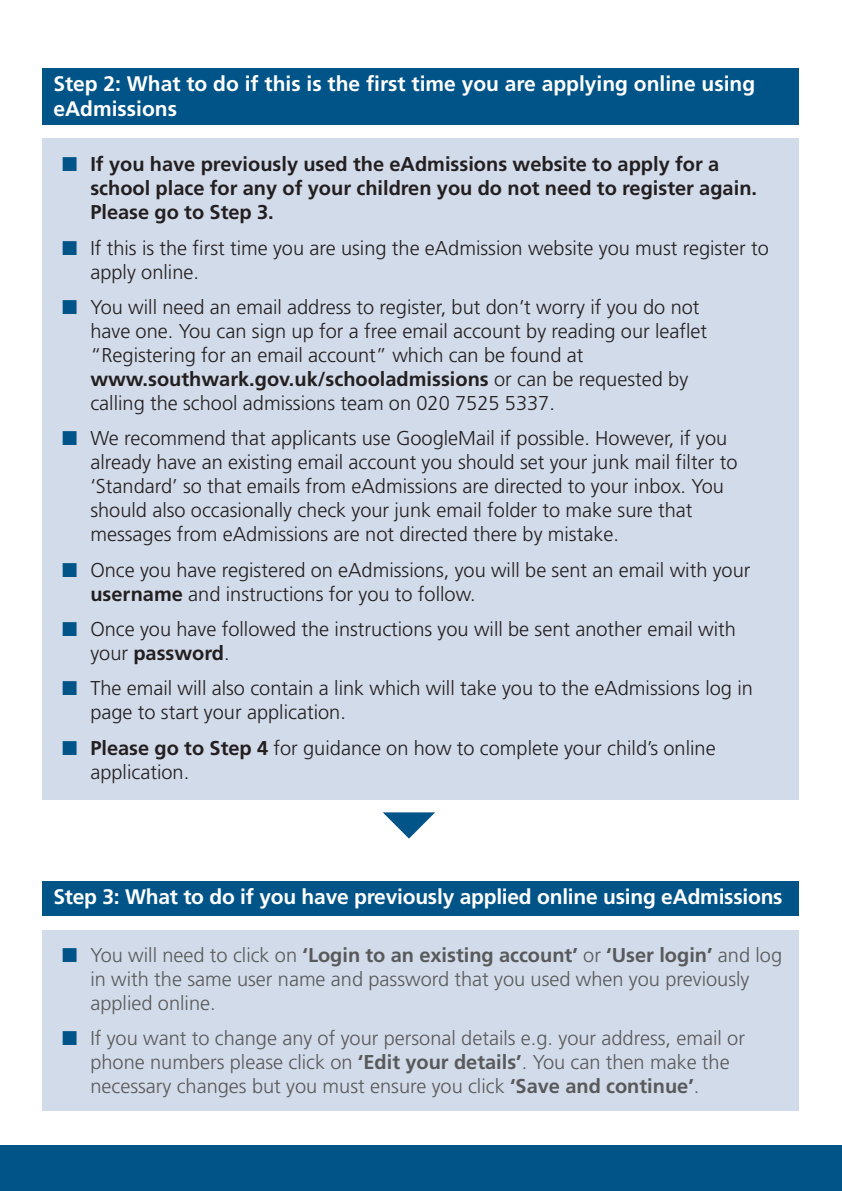
<style>
.page{position:relative;width:842px;height:1191px;background:#fff}
.page>*{position:absolute;margin:0;border:0;box-sizing:border-box;transform-origin:0 0}
.t1{font:700 21px/25px "Frutiger";color:#fff}
.t2{font:300 20px/24px "Frutiger";color:#231f20}
.t3{font:300 20px/24px "Frutiger";color:#58595b}
.t4{font:700 20px/24px "Frutiger";color:#231f20}
.s1{color:#005488}
.s2{font-weight:700}
</style>
<div class="page">
<div style="left:43px;top:138px;width:756px;height:661px;background:#d2dbe9"></div>
<div style="left:43px;top:68px;width:756px;height:57px;background:#005488"></div>
<div style="left:0;top:1145px;width:842px;height:46px;background:#005488"></div>
<svg style="left:383px;top:812px;width:52px;height:26px"></svg>
<div style="left:43px;top:930px;width:756px;height:180px;background:#d2dbe9"></div>
<div style="left:43px;top:881px;width:756px;height:34px;background:#005488"></div>
<p class="t1" style="left:53px;top:73px;width:703px">Step 2: What to do if this is the first time you are applying online using eAdmissions</p>
<p class="t4" style="left:90px;top:154px;width:668px;text-indent:-28px"><span class="s1">■</span> If you have previously used the eAdmissions website to apply for a school place for any of your children you do not need to register again.<br>Please go to Step 3.</p>
<p class="t2" style="left:90px;top:237px;width:680px;text-indent:-28px"><span class="s1">■</span> If this is the first time you are using the eAdmission website you must register to apply online.</p>
<p class="t2" style="left:90px;top:296px;width:618px;text-indent:-28px"><span class="s1">■</span> You will need an email address to register, but don’t worry if you do not have one. You can sign up for a free email account by reading our leaflet “Registering for an email account” which can be found at <span class="s2">www.southwark.gov.uk/schooladmissions</span> or can be requested by calling the school admissions team on 020 7525 5337.</p>
<p class="t2" style="left:90px;top:428px;width:649px;text-indent:-28px"><span class="s1">■</span> We recommend that applicants use GoogleMail if possible. However, if you already have an existing email account you should set your junk mail filter to ‘Standard’ so that emails from eAdmissions are directed to your inbox. You should also occasionally check your junk email folder to make sure that messages from eAdmissions are not directed there by mistake.</p>
<p class="t2" style="left:90px;top:559px;width:662px;text-indent:-28px"><span class="s1">■</span> Once you have registered on eAdmissions, you will be sent an email with your <span class="s2">username</span> and instructions for you to follow.</p>
<p class="t2" style="left:90px;top:618px;width:647px;text-indent:-28px"><span class="s1">■</span> Once you have followed the instructions you will be sent another email with your <span class="s2">password</span>.</p>
<p class="t2" style="left:90px;top:678px;width:664px;text-indent:-28px"><span class="s1">■</span> The email will also contain a link which will take you to the eAdmissions log in page to start your application.</p>
<p class="t2" style="left:90px;top:737px;width:627px;text-indent:-28px"><span class="s1">■</span> <span class="s2">Please go to Step 4</span> for guidance on how to complete your child’s online application.</p>
<p class="t1" style="left:53px;top:885px;width:731px">Step 3: What to do if you have previously applied online using eAdmissions</p>
<p class="t3" style="left:90px;top:944px;width:693px;text-indent:-28px"><span class="s1">■</span> You will need to click on <span class="s2">‘Login to an existing account’</span> or <span class="s2">‘User login’</span> and log in with the same user name and password that you used when you previously applied online.</p>
<p class="t3" style="left:90px;top:1027px;width:656px;text-indent:-28px"><span class="s1">■</span> If you want to change any of your personal details e.g. your address, email or phone numbers please click on <span class="s2">‘Edit your details’</span>. You can then make the necessary changes but you must ensure you click <span class="s2">‘Save and continue’</span>.</p>
</div>
